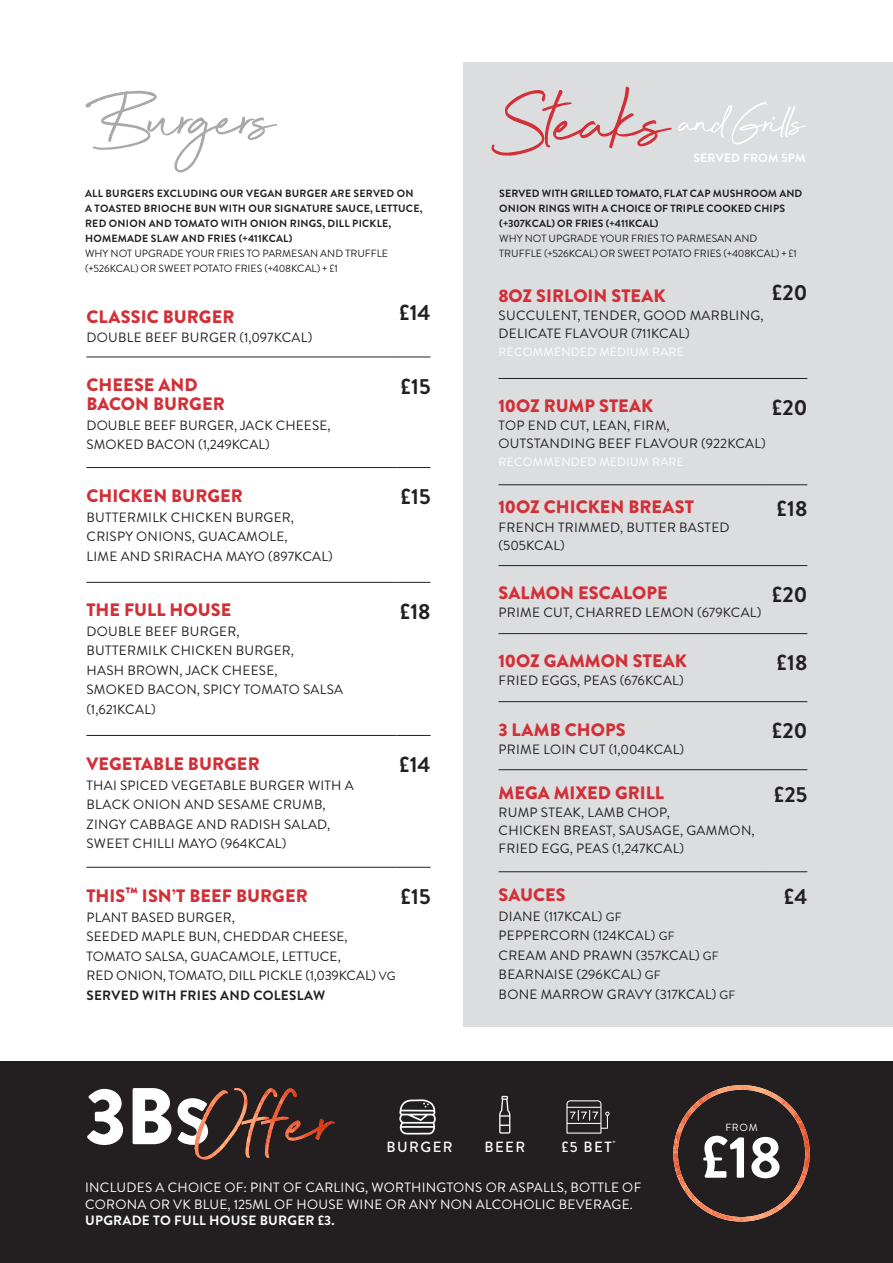
<style>
.page{position:relative;width:893px;height:1263px;background:#fff}
.page>*{position:absolute;margin:0;border:0;box-sizing:border-box;transform-origin:0 0}
.t1{font:84px "Beyond Infinity";letter-spacing:-.035em;color:#a8a9ad}
.t2{font:900 80.25px "Brandon Grotesque";color:#fff}
.t3{font:700 59.25px "Brandon Grotesque";color:#fff}
.t4{font:50.4px "Beyond Infinity";letter-spacing:-.05em;color:#fff}
.t5{font:700 21.9px "Brandon Grotesque";color:#231f20}
.t6{font:900 18px/19.5px "Brandon Grotesque";letter-spacing:.005em;color:#d22f37}
.t7{font:500 14.7px "Brandon Grotesque";letter-spacing:.1em;color:#fff}
.t8{font:13.5px/19.5px "Brandon Grotesque";letter-spacing:.02em;color:#231f20}
.t9{font:13.5px/16.2px "Brandon Grotesque";letter-spacing:.02em;color:#fff}
.t10{font:700 13.5px "Brandon Grotesque";letter-spacing:.02em;color:#fff}
.t11{font:12px "Brandon Grotesque";letter-spacing:.02em;color:#fff}
.t12{font:700 12px "Brandon Grotesque";letter-spacing:.02em;color:#fff}
.t13{font:700 10.5px/15px "Brandon Grotesque";letter-spacing:.02em;color:#231f20}
.t14{font:10.5px/15px "Brandon Grotesque";color:#231f20}
.t15{font:10.35px "Brandon Grotesque";color:#fff}
.t16{font:700 6.3px "Bebas Neue";color:#fff}
.s1{font-size:12px}
.s2{font-weight:700}
.s3{font-size:97.2px;color:#d22f37}
.s4{font-size:64.8px}
</style>
<div class="page">
<hr style="left:86px;top:357px;width:310px;height:1px;background:#231f20">
<hr style="left:396px;top:357px;width:35px;height:1px;background:#231f20">
<hr style="left:86px;top:467px;width:310px;height:1px;background:#231f20">
<hr style="left:396px;top:467px;width:35px;height:1px;background:#231f20">
<hr style="left:86px;top:582px;width:310px;height:1px;background:#231f20">
<hr style="left:396px;top:582px;width:35px;height:1px;background:#231f20">
<hr style="left:86px;top:867px;width:310px;height:1px;background:#231f20">
<hr style="left:396px;top:867px;width:35px;height:1px;background:#231f20">
<hr style="left:86px;top:735px;width:310px;height:1px;background:#231f20">
<hr style="left:396px;top:735px;width:35px;height:1px;background:#231f20">
<div style="left:463px;top:63px;width:430px;height:964px;background:#dcdddf"></div>
<hr style="left:498px;top:378px;width:270px;height:1px;background:#231f20">
<hr style="left:768px;top:378px;width:39px;height:1px;background:#231f20">
<hr style="left:498px;top:484px;width:270px;height:1px;background:#231f20">
<hr style="left:768px;top:484px;width:39px;height:1px;background:#231f20">
<hr style="left:498px;top:565px;width:270px;height:1px;background:#231f20">
<hr style="left:768px;top:565px;width:39px;height:1px;background:#231f20">
<hr style="left:498px;top:633px;width:270px;height:1px;background:#231f20">
<hr style="left:768px;top:633px;width:39px;height:1px;background:#231f20">
<hr style="left:498px;top:701px;width:270px;height:1px;background:#231f20">
<hr style="left:768px;top:701px;width:39px;height:1px;background:#231f20">
<hr style="left:498px;top:769px;width:270px;height:1px;background:#231f20">
<hr style="left:768px;top:769px;width:39px;height:1px;background:#231f20">
<hr style="left:498px;top:871px;width:270px;height:1px;background:#231f20">
<hr style="left:768px;top:871px;width:39px;height:1px;background:#231f20">
<div style="left:0;top:1061px;width:893px;height:202px;background:#231f20"></div>
<svg style="left:194px;top:1088px;width:141px;height:71px"></svg>
<img style="left:198px;top:1088px;width:46px;height:69px">
<svg style="left:566px;top:1100px;width:44px;height:33px"></svg>
<svg style="left:399px;top:1099px;width:37px;height:35px"></svg>
<svg style="left:499px;top:1096px;width:11px;height:37px"></svg>
<img style="left:673px;top:1085px;width:137px;height:136px">
<h1 class="t1" style="left:85px;top:82px;width:191px">Burgers</h1>
<p class="t13" style="left:85px;top:187px;width:339px">ALL BURGERS EXCLUDING OUR VEGAN BURGER ARE SERVED ON A TOASTED BRIOCHE BUN WITH OUR SIGNATURE SAUCE, LETTUCE, RED ONION AND TOMATO WITH ONION RINGS, DILL PICKLE, HOMEMADE SLAW AND FRIES (+411KCAL)</p>
<p class="t14" style="left:85px;top:247px;width:305px">WHY NOT UPGRADE YOUR FRIES TO PARMESAN AND TRUFFLE (+526KCAL) OR SWEET POTATO FRIES (+408KCAL) + £1</p>
<h3 class="t6" style="left:87px;top:308px;width:149px">CLASSIC BURGER</h3>
<p class="t8" style="left:87px;top:329px;width:227px">DOUBLE BEEF BURGER (1,097KCAL)</p>
<h3 class="t6" style="left:87px;top:376px;width:140px">CHEESE AND<br>BACON BURGER</h3>
<p class="t8" style="left:87px;top:416px;width:246px">DOUBLE BEEF BURGER, JACK CHEESE,<br>SMOKED BACON (1,249KCAL)</p>
<h3 class="t6" style="left:87px;top:488px;width:158px">CHICKEN BURGER</h3>
<p class="t8" style="left:87px;top:508px;width:248px">BUTTERMILK CHICKEN BURGER,<br>CRISPY ONIONS, GUACAMOLE,<br>LIME AND SRIRACHA MAYO (897KCAL)</p>
<h3 class="t6" style="left:87px;top:602px;width:146px">THE FULL HOUSE</h3>
<p class="t8" style="left:86px;top:622px;width:258px">DOUBLE BEEF BURGER,<br>BUTTERMILK CHICKEN BURGER,<br>HASH BROWN, JACK CHEESE,<br>SMOKED BACON, SPICY TOMATO SALSA (1,621KCAL)</p>
<h3 class="t6" style="left:87px;top:756px;width:175px">VEGETABLE BURGER</h3>
<p class="t8" style="left:87px;top:776px;width:269px">THAI SPICED VEGETABLE BURGER WITH A<br>BLACK ONION AND SESAME CRUMB,<br>ZINGY CABBAGE AND RADISH SALAD,<br>SWEET CHILLI MAYO (964KCAL)</p>
<h3 class="t5" style="left:399px;top:304px;width:33px">£14</h3>
<h3 class="t5" style="left:401px;top:377px;width:31px">£15</h3>
<h3 class="t5" style="left:401px;top:488px;width:31px">£15</h3>
<h3 class="t5" style="left:400px;top:603px;width:32px">£18</h3>
<h3 class="t5" style="left:399px;top:756px;width:33px">£14</h3>
<h3 class="t6" style="left:87px;top:888px;width:223px">THIS™ ISN’T BEEF BURGER</h3>
<p class="t8" style="left:87px;top:908px;width:310px">PLANT BASED BURGER,<br>SEEDED MAPLE BUN, CHEDDAR CHEESE, TOMATO SALSA, GUACAMOLE, LETTUCE,<br>RED ONION, TOMATO, DILL PICKLE (1,039KCAL) <span class="s1">VG </span><span class="s2">SERVED WITH FRIES AND COLESLAW</span></p>
<h3 class="t5" style="left:401px;top:888px;width:31px">£15</h3>
<h3 class="t4" style="left:490px;top:100px;width:316px"><span class="s3">Steaks</span> and Grills</h3>
<p class="t12" style="left:693px;top:153px;width:114px">SERVED FROM 5PM</p>
<p class="t13" style="left:499px;top:187px;width:305px">SERVED WITH GRILLED TOMATO, FLAT CAP MUSHROOM AND<br>ONION RINGS WITH A CHOICE OF TRIPLE COOKED CHIPS (+307KCAL) OR FRIES (+411KCAL)</p>
<p class="t14" style="left:499px;top:232px;width:299px">WHY NOT UPGRADE YOUR FRIES TO PARMESAN AND<br>TRUFFLE (+526KCAL) OR SWEET POTATO FRIES (+408KCAL) + £1</p>
<h3 class="t6" style="left:498px;top:288px;width:169px">8OZ SIRLOIN STEAK</h3>
<p class="t8" style="left:499px;top:308px;width:266px;line-height:18px">SUCCULENT, TENDER, GOOD MARBLING,<br>DELICATE FLAVOUR (711KCAL)</p>
<p class="t11" style="left:499px;top:347px;width:187px">RECOMMENDED MEDIUM RARE</p>
<h3 class="t5" style="left:772px;top:284px;width:37px">£20</h3>
<h3 class="t5" style="left:772px;top:399px;width:37px">£20</h3>
<h3 class="t6" style="left:498px;top:398px;width:156px">10OZ RUMP STEAK</h3>
<p class="t8" style="left:499px;top:418px;width:269px;line-height:18px">TOP END CUT, LEAN, FIRM,<br>OUTSTANDING BEEF FLAVOUR (922KCAL)</p>
<p class="t11" style="left:499px;top:457px;width:187px">RECOMMENDED MEDIUM RARE</p>
<h3 class="t6" style="left:498px;top:498px;width:197px">10OZ CHICKEN BREAST</h3>
<p class="t8" style="left:498px;top:520px;width:233px;line-height:18px">FRENCH TRIMMED, BUTTER BASTED (505KCAL)</p>
<h3 class="t5" style="left:777px;top:499px;width:32px">£18</h3>
<h3 class="t6" style="left:499px;top:585px;width:170px">SALMON ESCALOPE</h3>
<p class="t8" style="left:499px;top:604px;width:264px">PRIME CUT, CHARRED LEMON (679KCAL)</p>
<h3 class="t5" style="left:772px;top:586px;width:37px">£20</h3>
<h3 class="t6" style="left:498px;top:653px;width:190px">10OZ GAMMON STEAK</h3>
<p class="t8" style="left:499px;top:672px;width:187px">FRIED EGGS, PEAS (676KCAL)</p>
<h3 class="t6" style="left:498px;top:721px;width:129px">3 LAMB CHOPS</h3>
<p class="t8" style="left:499px;top:740px;width:187px">PRIME LOIN CUT (1,004KCAL)</p>
<h3 class="t6" style="left:499px;top:785px;width:167px">MEGA MIXED GRILL</h3>
<p class="t8" style="left:499px;top:805px;width:257px;line-height:18px">RUMP STEAK, LAMB CHOP,<br>CHICKEN BREAST, SAUSAGE, GAMMON,<br>FRIED EGG, PEAS (1,247KCAL)</p>
<h3 class="t6" style="left:499px;top:887px;width:69px">SAUCES</h3>
<p class="t8" style="left:499px;top:907px;width:238px">DIANE (117KCAL) <span class="s1">GF<br></span>PEPPERCORN (124KCAL) <span class="s1">GF<br></span>CREAM AND PRAWN (357KCAL) <span class="s1">GF<br></span>BEARNAISE (296KCAL) <span class="s1">GF<br></span>BONE MARROW GRAVY (317KCAL) <span class="s1">GF</span></p>
<h3 class="t5" style="left:777px;top:654px;width:32px">£18</h3>
<h3 class="t5" style="left:772px;top:722px;width:37px">£20</h3>
<h3 class="t5" style="left:774px;top:786px;width:35px">£25</h3>
<h3 class="t5" style="left:784px;top:888px;width:25px">£4</h3>
<h2 class="t2" style="left:85px;top:1087px;width:127px">3B<span class="s4">S</span></h2>
<p class="t15" style="left:725px;top:1123px;width:34px">FROM</p>
<p class="t7" style="left:386px;top:1138px;width:68px">BURGER</p>
<p class="t7" style="left:484px;top:1138px;width:42px">BEER</p>
<p class="t7" style="left:561px;top:1138px;width:52px">£5 BET</p>
<p class="t16" style="left:613px;top:1139px;width:4px">*</p>
<h3 class="t3" style="left:701px;top:1134px;width:83px">£18</h3>
<p class="t9" style="left:85px;top:1180px;width:558px">INCLUDES A CHOICE OF: PINT OF CARLING, WORTHINGTONS OR ASPALLS, BOTTLE OF<br>CORONA OR VK BLUE, 125ML OF HOUSE WINE OR ANY NON ALCOHOLIC BEVERAGE.</p>
<p class="t10" style="left:85px;top:1215px;width:251px">UPGRADE TO FULL HOUSE BURGER £3.</p>
</div>
